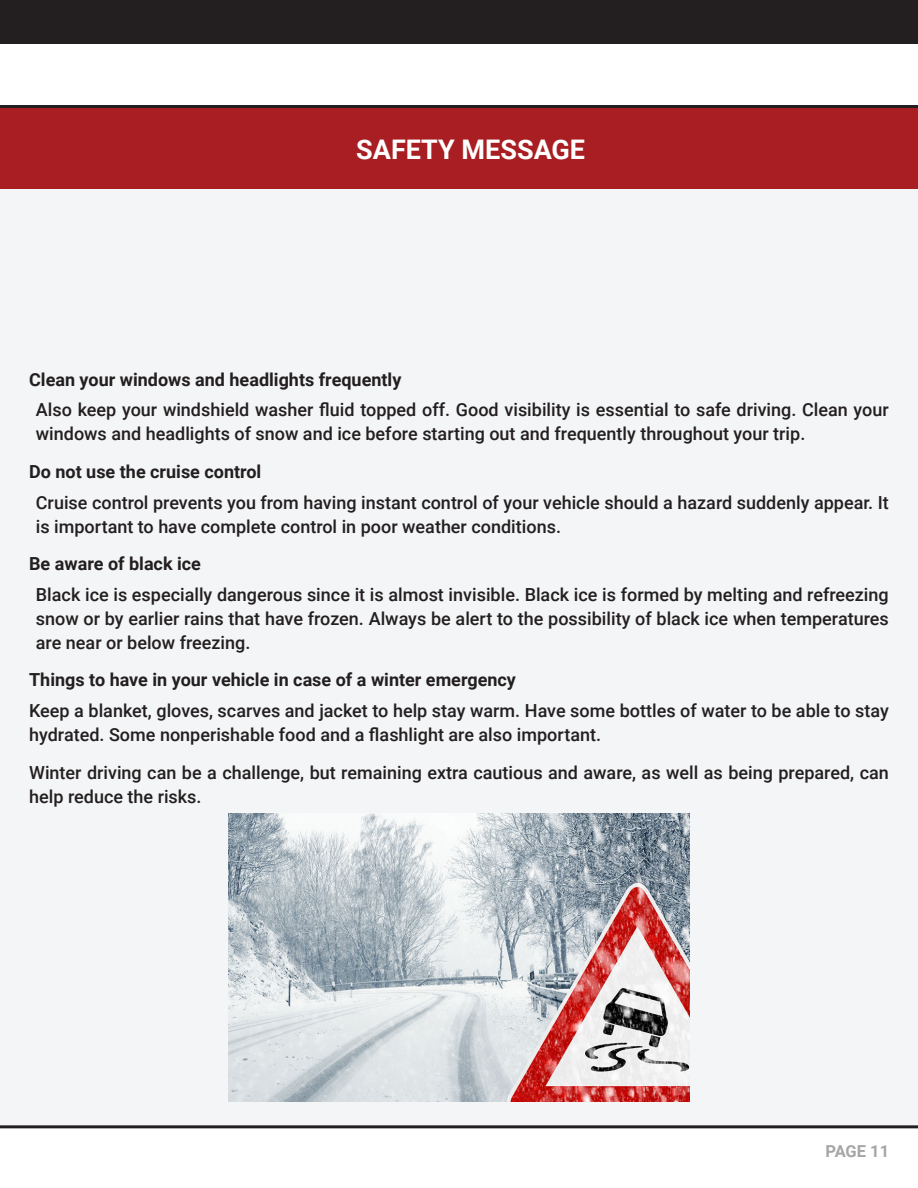
<style>
.page{position:relative;width:918px;height:1188px;background:#fff}
.page>*{position:absolute;margin:0;border:0;box-sizing:border-box;transform-origin:0 0}
.t1{font:700 27px "Roboto";color:#fff}
.Chronicle_Body{font:500 18px/24px "Roboto";color:#231f20}
.Chronicle_Body-2{font:700 18px "Roboto";color:#231f20}
.t2{font:700 16.5px "Roboto";letter-spacing:-.005em;color:#a6a6a6}
</style>
<div class="page">
<div style="left:0;top:108px;width:918px;height:1017px;background:#f4f5f6"></div>
<hr style="left:0;top:105px;width:918px;height:3px;background:#231f20">
<div style="left:0;top:0;width:918px;height:43px;background:#231f20"></div>
<div style="left:0;top:108px;width:918px;height:81px;background:#a81e22"></div>
<hr style="left:0;top:1125px;width:918px;height:3px;background:#231f20">
<img style="left:228px;top:814px;width:462px;height:287px">
<p class="t1" style="left:356px;top:130px;width:230px">SAFETY MESSAGE</p>
<p class="Chronicle_Body-2" style="left:29px;top:367px;width:374px">Clean your windows and headlights frequently</p>
<p class="Chronicle_Body" style="left:36px;top:397px;width:854px">Also keep your windshield washer fluid topped off. Good visibility is essential to safe driving. Clean your windows and headlights of snow and ice before starting out and frequently throughout your trip.</p>
<p class="Chronicle_Body-2" style="left:29px;top:459px;width:234px">Do not use the cruise control</p>
<p class="Chronicle_Body" style="left:36px;top:490px;width:854px">Cruise control prevents you from having instant control of your vehicle should a hazard suddenly appear. It is important to have complete control in poor weather conditions.</p>
<p class="Chronicle_Body-2" style="left:29px;top:551px;width:173px">Be aware of black ice</p>
<p class="Chronicle_Body" style="left:36px;top:582px;width:854px;text-align:justify">Black ice is especially dangerous since it is almost invisible. Black ice is formed by melting and refreezing snow or by earlier rains that have frozen. Always be alert to the possibility of black ice when temperatures are near or below freezing.</p>
<p class="Chronicle_Body-2" style="left:29px;top:667px;width:488px">Things to have in your vehicle in case of a winter emergency</p>
<p class="Chronicle_Body" style="left:29px;top:698px;width:861px">Keep a blanket, gloves, scarves and jacket to help stay warm. Have some bottles of water to be able to stay hydrated. Some nonperishable food and a flashlight are also important.</p>
<p class="Chronicle_Body" style="left:29px;top:760px;width:861px">Winter driving can be a challenge, but remaining extra cautious and aware, as well as being prepared, can help reduce the risks.</p>
<p class="t2" style="left:825px;top:1139px;width:65px">PAGE 11</p>
</div>
